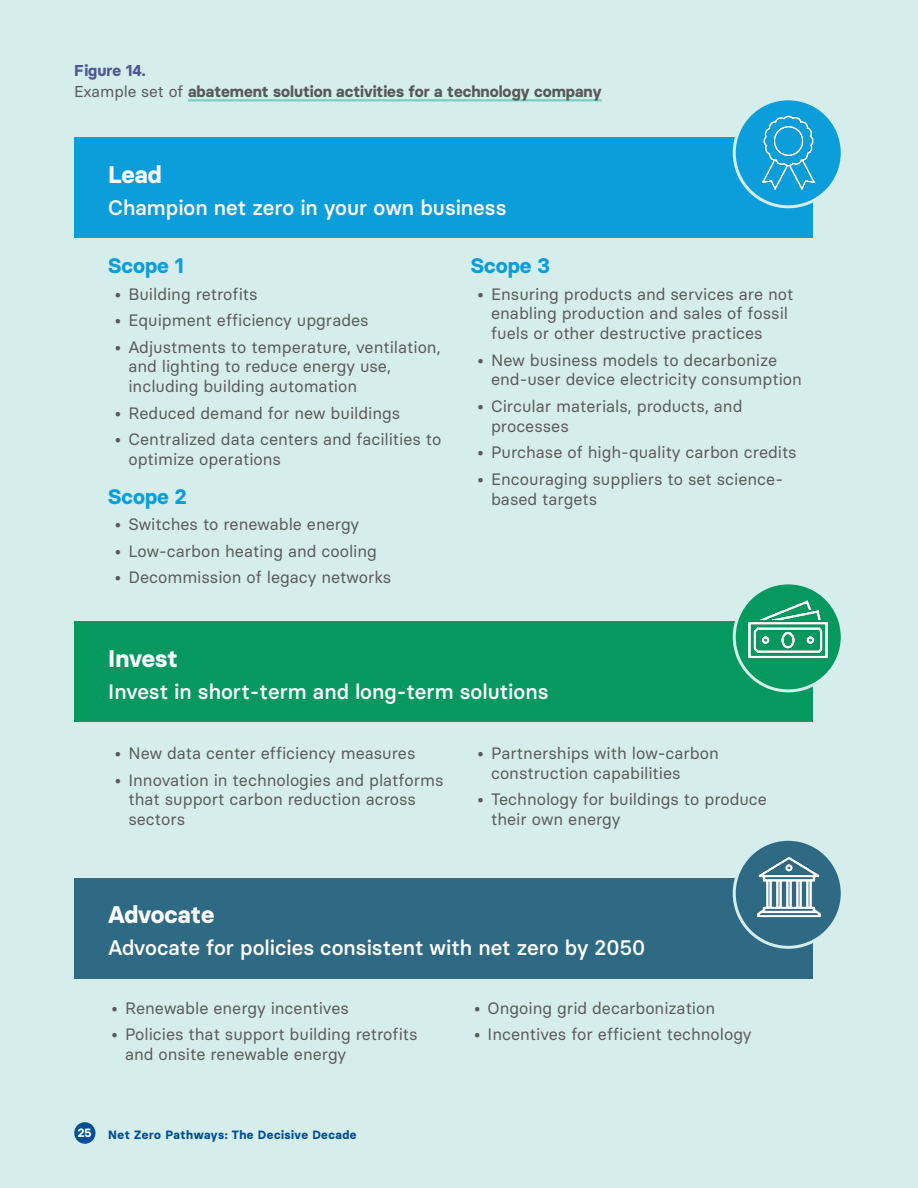
<style>
.page{position:relative;width:918px;height:1188px;background:#d6eeeb}
.page>*{position:absolute;margin:0;border:0;box-sizing:border-box;transform-origin:0 0}
.t1{font:700 24px "Basier Circle";color:#fff}
.t2{font:500 21px "Basier Circle";color:#fff}
.t3{font:700 21px "Basier Circle";color:#0c9eda}
.t4{font:16.5px/19.8px "Basier Circle";color:#5b5a5b}
.t5{font:700 15.75px/21.6px "Basier Circle";color:#58595b}
.t6{font:700 12px "Basier Circle";letter-spacing:.04em;color:#004e95}
.t7{font:700 12px "Basier Circle";color:#fff}
.s1{color:#4e5896}
.s2{font-weight:400}
</style>
<div class="page">
<hr style="left:188px;top:99px;width:414px;height:2px;background:#7acdc8">
<div style="left:74px;top:138px;width:739px;height:100px;background:#0c9eda"></div>
<svg style="left:734px;top:99px;width:108px;height:108px;fill:#0c9eda"></svg>
<div style="left:733px;top:97px;width:111px;height:111px;border:3px solid #d6eeeb;border-radius:50%"></div>
<img style="left:747px;top:112px;width:82px;height:82px">
<div style="left:74px;top:1122px;width:21px;height:22px;background:#004e95;border-radius:50%"></div>
<div style="left:74px;top:622px;width:739px;height:100px;background:#059960"></div>
<svg style="left:734px;top:583px;width:108px;height:108px"></svg>
<div style="left:733px;top:581px;width:111px;height:111px;border:3px solid #d6eeeb;border-radius:50%"></div>
<img style="left:746px;top:587px;width:84px;height:85px">
<div style="left:74px;top:878px;width:739px;height:100px;background:#2e6a84"></div>
<div style="left:734px;top:839px;width:108px;height:108px;background:#2e6a84;border-radius:50%"></div>
<div style="left:733px;top:838px;width:111px;height:111px;border:3px solid #d6eeeb;border-radius:50%"></div>
<img style="left:749px;top:848px;width:80px;height:79px">
<p class="t5" style="left:74px;top:59px;width:529px"><span class="s1">Figure 14.<br></span><span class="s2">Example set of</span> abatement solution activities for a technology company</p>
<h1 class="t1" style="left:108px;top:160px;width:55px">Lead</h1>
<p class="t2" style="left:108px;top:194px;width:400px">Champion net zero in your own business</p>
<p class="t3" style="left:108px;top:253px;width:77px">Scope 1</p>
<p class="t4" style="left:115px;top:284px;width:144px">• Building retrofits</p>
<p class="t4" style="left:115px;top:310px;width:255px">• Equipment efficiency upgrades</p>
<p class="t4" style="left:128px;top:337px;width:314px;text-indent:-13px">• Adjustments to temperature, ventilation, and lighting to reduce energy use, including building automation</p>
<p class="t4" style="left:115px;top:403px;width:287px">• Reduced demand for new buildings</p>
<p class="t4" style="left:128px;top:429px;width:315px;text-indent:-13px">• Centralized data centers and facilities to optimize operations</p>
<p class="t3" style="left:108px;top:483px;width:80px">Scope 2</p>
<p class="t4" style="left:115px;top:514px;width:246px">• Switches to renewable energy</p>
<p class="t4" style="left:115px;top:541px;width:263px">• Low-carbon heating and cooling</p>
<p class="t4" style="left:115px;top:568px;width:278px">• Decommission of legacy networks</p>
<p class="t3" style="left:471px;top:253px;width:81px">Scope 3</p>
<p class="t4" style="left:491px;top:284px;width:304px;text-indent:-13px">• Ensuring products and services are not enabling production and sales of fossil fuels or other destructive practices</p>
<p class="t4" style="left:491px;top:350px;width:312px;text-indent:-13px">• New business models to decarbonize end-user device electricity consumption</p>
<p class="t4" style="left:491px;top:396px;width:253px;text-indent:-13px">• Circular materials, products, and processes</p>
<p class="t4" style="left:478px;top:442px;width:321px">• Purchase of high-quality carbon credits</p>
<p class="t4" style="left:491px;top:469px;width:293px;text-indent:-13px">• Encouraging suppliers to set science&shy;based targets</p>
<h1 class="t1" style="left:108px;top:644px;width:71px">Invest</h1>
<p class="t2" style="left:108px;top:678px;width:442px">Invest in short-term and long-term solutions</p>
<p class="t4" style="left:115px;top:743px;width:302px">• New data center efficiency measures</p>
<p class="t4" style="left:128px;top:770px;width:317px;text-indent:-13px">• Innovation in technologies and platforms that support carbon reduction across sectors</p>
<p class="t4" style="left:491px;top:743px;width:229px;text-indent:-13px">• Partnerships with low-carbon construction capabilities</p>
<p class="t4" style="left:491px;top:789px;width:277px;text-indent:-13px">• Technology for buildings to produce their own energy</p>
<h1 class="t1" style="left:108px;top:900px;width:108px">Advocate</h1>
<p class="t2" style="left:108px;top:935px;width:539px">Advocate for policies consistent with net zero by 2050</p>
<p class="t4" style="left:112px;top:998px;width:239px">• Renewable energy incentives</p>
<p class="t4" style="left:125px;top:1024px;width:294px;text-indent:-13px">• Policies that support building retrofits and onsite renewable energy</p>
<p class="t7" style="left:78px;top:1126px;width:15px">25</p>
<p class="t6" style="left:108px;top:1127px;width:250px">Net Zero Pathways: The Decisive Decade</p>
<p class="t4" style="left:474px;top:998px;width:243px">• Ongoing grid decarbonization</p>
<p class="t4" style="left:474px;top:1024px;width:279px">• Incentives for efficient technology</p>
</div>
